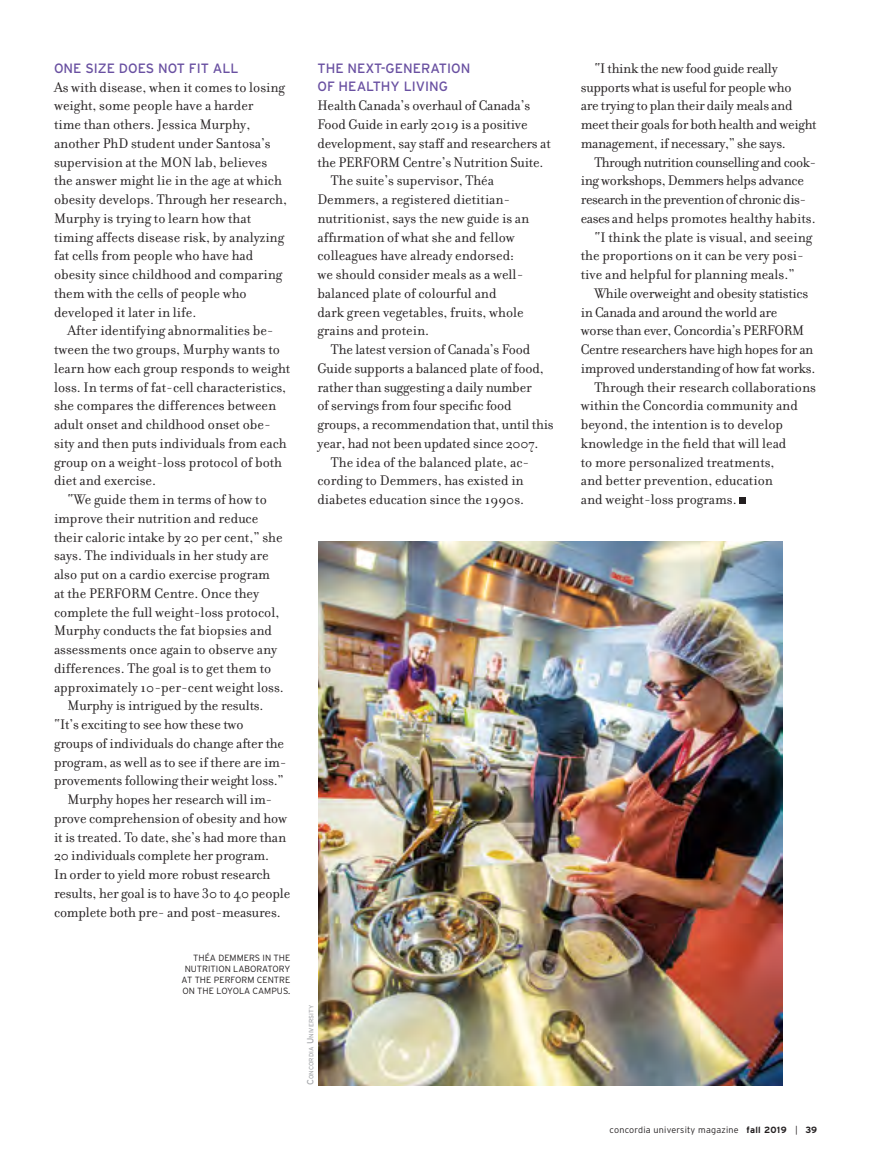
<style>
.page{position:relative;width:878px;height:1161px;background:#fff}
.page>*{position:absolute;margin:0;border:0;box-sizing:border-box;transform-origin:0 0}
.t1{font:15px/18.8px "Filosofia";color:#231f20}
.t2{font:15px/18.8px "Filosofia";letter-spacing:-.02em;color:#231f20}
.t3{font:15px "Filosofia";letter-spacing:-.03em;color:#231f20}
.t4{font:13.5px/18px "Interstate";letter-spacing:.005em;color:#6950a1}
.t5{font:300 9px/10.8px "Interstate";color:#231f20;text-align:right}
.t6{font:300 9px "Interstate";letter-spacing:.025em;color:#231f20}
.t7{font:6.3px "Interstate";letter-spacing:.005em;color:#a7a9ac}
.s1{font-size:9px}
.s2{font-weight:700}
</style>
<div class="page">
<svg style="left:739px;top:498px;width:6px;height:6px"></svg>
<img style="left:318px;top:542px;width:464px;height:543px">
<p class="t4" style="left:54px;top:59px;width:186px">ONE SIZE DOES NOT FIT ALL</p>
<p class="t1" style="left:54px;top:78px;width:234px">As with disease, when it comes to losing weight, some people have a harder<br>time than others. Jessica Murphy, another PhD student under Santosa’s supervision at the MON lab, believes the answer might lie in the age at which obesity develops. Through her research, Murphy is trying to learn how that timing affects disease risk, by analyzing fat cells from people who have had obesity since childhood and comparing them with the cells of people who developed it later in life.</p>
<p class="t1" style="left:68px;top:321px;width:208px">After identifying abnormalities be-</p>
<p class="t1" style="left:54px;top:340px;width:227px">tween the two groups, Murphy wants to</p>
<p class="t1" style="left:54px;top:359px;width:238px">learn how each group responds to weight</p>
<p class="t1" style="left:54px;top:378px;width:234px">loss. In terms of fat-cell characteristics,</p>
<p class="t1" style="left:54px;top:396px;width:224px">she compares the differences between</p>
<p class="t1" style="left:54px;top:415px;width:218px">adult onset and childhood onset obe-</p>
<p class="t1" style="left:54px;top:434px;width:234px">sity and then puts individuals from each</p>
<p class="t1" style="left:54px;top:453px;width:229px">group on a weight-loss protocol of both</p>
<p class="t1" style="left:54px;top:471px;width:104px">diet and exercise.</p>
<p class="t1" style="left:68px;top:490px;width:201px">“We guide them in terms of how to</p>
<p class="t1" style="left:54px;top:509px;width:206px">improve their nutrition and reduce</p>
<p class="t1" style="left:54px;top:528px;width:230px">their caloric intake by 20 per cent,” she</p>
<p class="t1" style="left:54px;top:546px;width:216px">says. The individuals in her study are</p>
<p class="t1" style="left:54px;top:565px;width:217px">also put on a cardio exercise program</p>
<p class="t1" style="left:54px;top:584px;width:207px">at the PERFORM Centre. Once they</p>
<p class="t1" style="left:54px;top:603px;width:227px">complete the full weight-loss protocol,</p>
<p class="t1" style="left:54px;top:621px;width:219px">Murphy conducts the fat biopsies and</p>
<p class="t1" style="left:54px;top:640px;width:225px">assessments once again to observe any</p>
<p class="t1" style="left:54px;top:659px;width:219px">differences. The goal is to get them to</p>
<p class="t1" style="left:54px;top:678px;width:231px">approximately 10-per-cent weight loss.</p>
<p class="t1" style="left:68px;top:696px;width:197px">Murphy is intrigued by the results.</p>
<p class="t1" style="left:54px;top:715px;width:191px">“It’s exciting to see how these two</p>
<p class="t1" style="left:54px;top:734px;width:232px">groups of individuals do change after the</p>
<p class="t1" style="left:54px;top:753px;width:234px">program, as well as to see if there are im-</p>
<p class="t1" style="left:54px;top:771px;width:231px">provements following their weight loss.”</p>
<p class="t1" style="left:68px;top:790px;width:206px">Murphy hopes her research will im-</p>
<p class="t1" style="left:54px;top:809px;width:235px">prove comprehension of obesity and how</p>
<p class="t1" style="left:54px;top:828px;width:233px">it is treated. To date, she’s had more than</p>
<p class="t1" style="left:54px;top:846px;width:216px">20 individuals complete her program.</p>
<p class="t1" style="left:54px;top:865px;width:218px">In order to yield more robust research</p>
<p class="t1" style="left:54px;top:884px;width:238px">results, her goal is to have 30 to 40 people</p>
<p class="t1" style="left:54px;top:903px;width:228px">complete both pre- and post-measures.</p>
<p class="t5" style="left:182px;top:953px;width:110px">THÉA DEMMERS IN THE<br>NUTRITION LABORATORY<br>AT THE PERFORM CENTRE<br>ON THE LOYOLA CAMPUS.</p>
<p class="t4" style="left:317px;top:59px;width:154px">THE NEXT-GENERATION<br>OF HEALTHY LIVING</p>
<p class="t1" style="left:317px;top:96px;width:214px">Health Canada’s overhaul of Canada’s</p>
<p class="t1" style="left:317px;top:115px;width:212px">Food Guide in early 2019 is a positive</p>
<p class="t1" style="left:317px;top:134px;width:235px">development, say staff and researchers at</p>
<p class="t1" style="left:317px;top:153px;width:228px">the PERFORM Centre’s Nutrition Suite.</p>
<p class="t1" style="left:331px;top:171px;width:165px">The suite’s supervisor, Théa</p>
<p class="t1" style="left:317px;top:190px;width:194px">Demmers, a registered dietitian-</p>
<p class="t1" style="left:317px;top:209px;width:213px">nutritionist, says the new guide is an</p>
<p class="t1" style="left:317px;top:228px;width:199px">affirmation of what she and fellow</p>
<p class="t1" style="left:317px;top:246px;width:198px">colleagues have already endorsed:</p>
<p class="t1" style="left:317px;top:265px;width:207px">we should consider meals as a well-</p>
<p class="t1" style="left:317px;top:284px;width:181px">balanced plate of colourful and</p>
<p class="t1" style="left:317px;top:303px;width:208px">dark green vegetables, fruits, whole</p>
<p class="t1" style="left:317px;top:321px;width:113px">grains and protein.</p>
<p class="t1" style="left:331px;top:340px;width:201px">The latest version of Canada’s Food</p>
<p class="t1" style="left:317px;top:359px;width:228px">Guide supports a balanced plate of food,</p>
<p class="t1" style="left:317px;top:378px;width:216px">rather than suggesting a daily number</p>
<p class="t1" style="left:317px;top:396px;width:196px">of servings from four specific food</p>
<p class="t1" style="left:317px;top:415px;width:238px">groups, a recommendation that, until this</p>
<p class="t1" style="left:317px;top:434px;width:223px">year, had not been updated since 2007.</p>
<p class="t1" style="left:331px;top:453px;width:200px">The idea of the balanced plate, ac-</p>
<p class="t1" style="left:317px;top:471px;width:208px">cording to Demmers, has existed in</p>
<p class="t1" style="left:317px;top:490px;width:208px">diabetes education since the 1990s.</p>
<p class="t7" style="left:307px;top:1085px;width:82px;rotate:-90deg"><span class="s1">C</span>oncordia <span class="s1">U</span> niversity</p>
<p class="t2" style="left:580px;top:59px;width:237px;text-indent:14px">“I think the new food guide really supports what is useful for people who<br>are trying to plan their daily meals and meet their goals for both health and weight management, if necessary,” she says.</p>
<p class="t3" style="left:594px;top:154px;width:223px">Through nutrition counselling and cook-</p>
<p class="t2" style="left:580px;top:171px;width:225px">ing workshops, Demmers helps advance</p>
<p class="t3" style="left:581px;top:191px;width:227px">research in the prevention of chronic dis-</p>
<p class="t1" style="left:581px;top:209px;width:236px">eases and helps promotes healthy habits.</p>
<p class="t1" style="left:594px;top:228px;width:219px">“I think the plate is visual, and seeing</p>
<p class="t1" style="left:581px;top:246px;width:225px">the proportions on it can be very posi-</p>
<p class="t1" style="left:581px;top:265px;width:215px">tive and helpful for planning meals.”</p>
<p class="t2" style="left:594px;top:284px;width:215px">While overweight and obesity statistics</p>
<p class="t2" style="left:581px;top:303px;width:198px">in Canada and around the world are</p>
<p class="t2" style="left:581px;top:321px;width:225px">worse than ever, Concordia’s PERFORM</p>
<p class="t2" style="left:581px;top:340px;width:234px">Centre researchers have high hopes for an</p>
<p class="t2" style="left:581px;top:359px;width:236px">improved understanding of how fat works.</p>
<p class="t1" style="left:594px;top:378px;width:223px">Through their research collaborations</p>
<p class="t1" style="left:581px;top:396px;width:219px">within the Concordia community and</p>
<p class="t1" style="left:581px;top:415px;width:204px">beyond, the intention is to develop</p>
<p class="t1" style="left:581px;top:434px;width:207px">knowledge in the field that will lead</p>
<p class="t1" style="left:581px;top:453px;width:195px">to more personalized treatments,</p>
<p class="t1" style="left:581px;top:471px;width:193px">and better prevention, education</p>
<p class="t1" style="left:581px;top:490px;width:157px">and weight-loss programs.</p>
<p class="t6" style="left:609px;top:1125px;width:209px">concordia university magazine <span class="s2">fall 2019</span> | <span class="s2">39</span></p>
</div>
